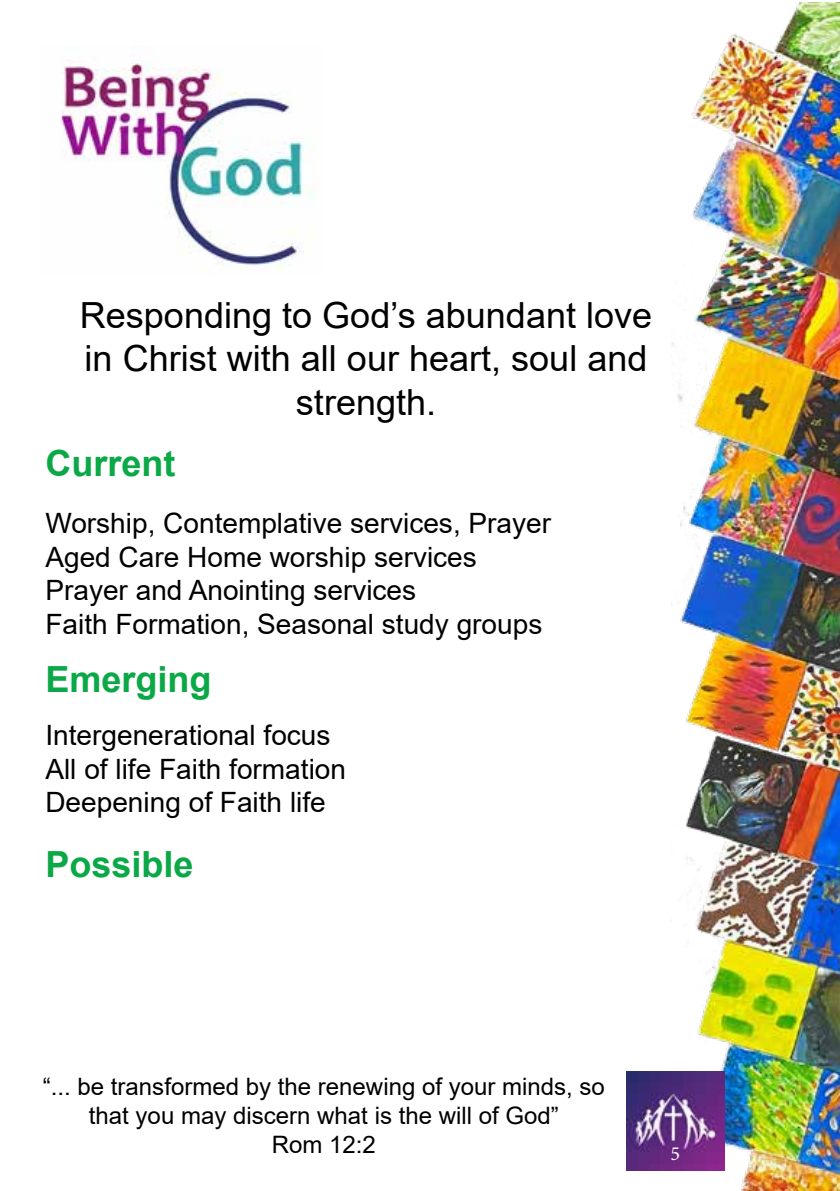
<style>
.page{position:relative;width:840px;height:1191px;background:#fff}
.page>*{position:absolute;margin:0;border:0;box-sizing:border-box;transform-origin:0 0}
.t1{font:36px/43.2px "Arial";color:#000;text-align:center}
.t2{font:700 36px "Arial";color:#0ba847}
.t3{font:28px/33.6px "Arial";color:#000}
.t4{font:24px/28.8px "Arial";color:#000;text-align:center}
.t5{font:20px "Minion Pro";color:#fff}
</style>
<div class="page">
<img style="left:671px;top:2px;width:168px;height:1189px">
<img style="left:61px;top:60px;width:250px;height:210px">
<img style="left:626px;top:1071px;width:98px;height:99px">
<p class="t1" style="left:80px;top:294px;width:573px">Responding to God’s abundant love in Christ with all our heart, soul and strength.</p>
<p class="t2" style="left:45px;top:438px;width:131px">Current</p>
<p class="t3" style="left:45px;top:506px;width:507px">Worship, Contemplative services, Prayer Aged Care Home worship services Prayer and Anointing services<br>Faith Formation, Seasonal study groups</p>
<p class="t2" style="left:45px;top:654px;width:168px">Emerging</p>
<p class="t3" style="left:45px;top:718px;width:302px">Intergenerational focus<br>All of life Faith formation<br>Deepening of Faith life</p>
<p class="t2" style="left:45px;top:838px;width:150px">Possible</p>
<p class="t4" style="left:43px;top:1072px;width:563px">“... be transformed by the renewing of your minds, so that you may discern what is the will of God”<br>Rom 12:2</p>
<p class="t5" style="left:670px;top:1140px;width:11px">5</p>
</div>
